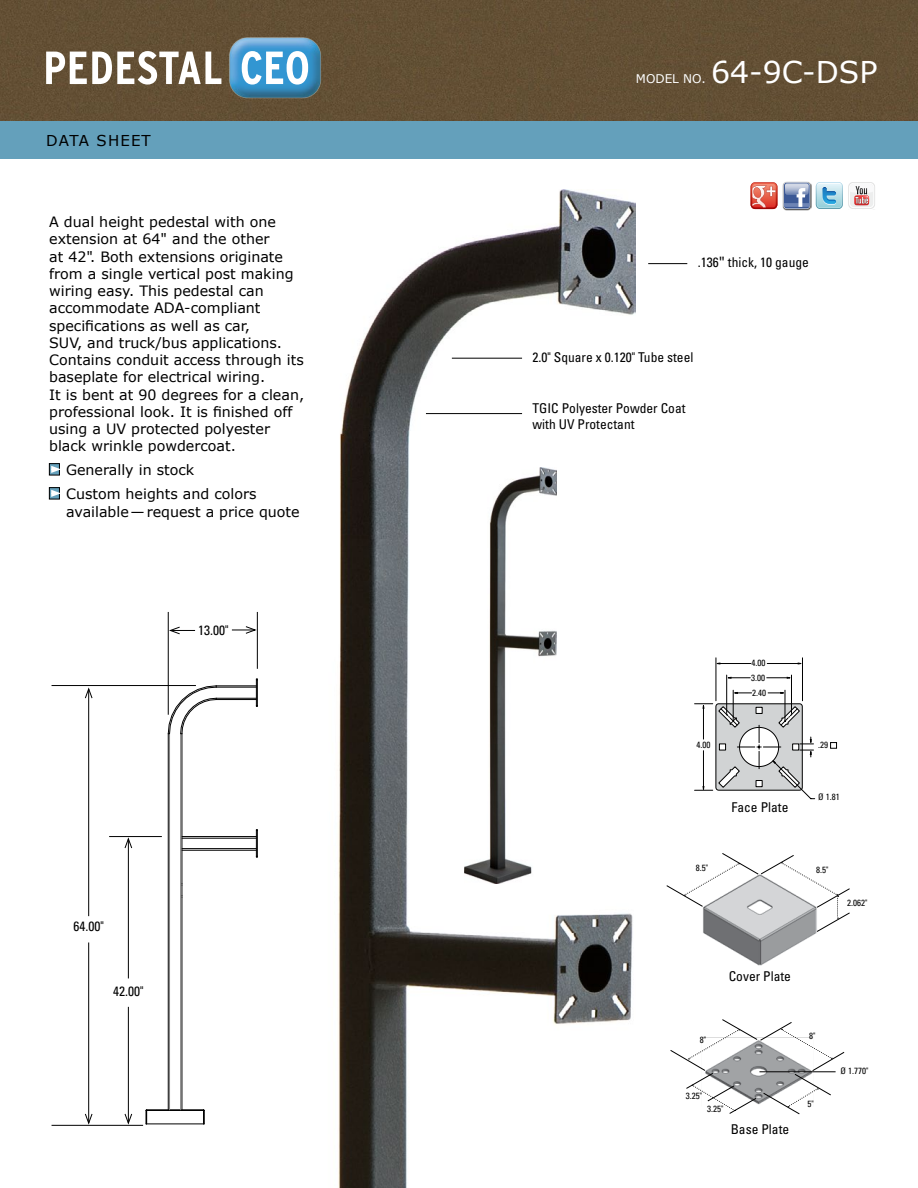
<style>
.page{position:relative;width:918px;height:1188px;background:#fff}
.page>*{position:absolute;margin:0;border:0;box-sizing:border-box;transform-origin:0 0}
.t1{font:30px "Verdana";color:#fff}
.t2{font:15px "Verdana";letter-spacing:.075em;color:#000}
.t3{font:14.25px/17.2px "Verdana";color:#000}
.t4{font:condensed 13.5px/16.5px "Univers";color:#000}
.t5{font:12px "Verdana";color:#fff}
.t6{font:condensed 9px/15.1px "Univers";color:#000}
.s1{font-family:"Verdana";font-stretch:normal}
</style>
<div class="page">
<div style="left:0;top:0;width:918px;height:122px;background:#634f34"></div>
<div style="left:0;top:122px;width:918px;height:37px;background:#64a0bb"></div>
<img style="left:225px;top:189px;width:411px;height:999px">
<img style="left:464px;top:468px;width:93px;height:415px">
<img style="left:228px;top:36px;width:94px;height:63px">
<svg style="left:46px;top:51px;width:175px;height:34px"></svg>
<svg style="left:242px;top:51px;width:66px;height:34px"></svg>
<svg style="left:816px;top:182px;width:27px;height:27px"></svg>
<div style="left:848px;top:182px;width:27px;height:27px;background:#e8e8e8;border-radius:5px"></div>
<div style="left:849px;top:183px;width:25px;height:25px;background:#fff;border-radius:4px"></div>
<svg style="left:850px;top:184px;width:23px;height:23px"></svg>
<svg style="left:850px;top:184px;width:23px;height:21px"></svg>
<img style="left:782px;top:181px;width:29px;height:29px">
<svg style="left:783px;top:182px;width:27px;height:27px"></svg>
<div style="left:784px;top:183px;width:26px;height:26px;background:#3c5996;border-radius:3px"></div>
<svg style="left:784px;top:183px;width:26px;height:24px"></svg>
<svg style="left:751px;top:182px;width:26px;height:27px"></svg>
<hr style="left:452px;top:358px;width:70px;height:1px;background:#000">
<hr style="left:648px;top:263px;width:39px;height:1px;background:#000">
<hr style="left:426px;top:413px;width:96px;height:1px;background:#000">
<div style="left:49px;top:464px;width:10px;height:11px;background:#64a0bb"></div>
<div style="left:49px;top:463px;width:11px;height:12px;border:1px solid #000"></div>
<svg style="left:51px;top:466px;width:9px;height:7px"></svg>
<div style="left:49px;top:488px;width:10px;height:11px;background:#64a0bb"></div>
<div style="left:49px;top:487px;width:11px;height:12px;border:1px solid #000"></div>
<svg style="left:51px;top:490px;width:9px;height:7px"></svg>
<img style="left:703px;top:932px;width:114px;height:34px">
<div style="left:830px;top:742px;width:7px;height:7px;border:1px solid #000"></div>
<svg style="left:727px;top:676px;width:64px;height:3px"></svg>
<svg style="left:768px;top:692px;width:16px;height:2px"></svg>
<svg style="left:734px;top:692px;width:18px;height:2px"></svg>
<hr style="left:791px;top:675px;width:1px;height:39px;background:#000">
<hr style="left:726px;top:675px;width:1px;height:39px;background:#000">
<svg style="left:717px;top:662px;width:85px;height:3px"></svg>
<hr style="left:802px;top:658px;width:1px;height:43px;background:#000">
<hr style="left:716px;top:658px;width:1px;height:43px;background:#000">
<hr style="left:785px;top:690px;width:1px;height:30px;background:#000">
<hr style="left:733px;top:690px;width:1px;height:30px;background:#000">
<svg style="left:695px;top:703px;width:120px;height:97px"></svg>
<svg style="left:666px;top:853px;width:184px;height:79px"></svg>
<svg style="left:670px;top:1019px;width:175px;height:96px"></svg>
<hr style="left:759px;top:1071px;width:77px;height:1px;background:#000">
<hr style="left:52px;top:685px;width:144px;height:1px;background:#000">
<hr style="left:109px;top:836px;width:53px;height:1px;background:#000">
<hr style="left:257px;top:612px;width:1px;height:57px;background:#000">
<hr style="left:52px;top:1125px;width:91px;height:1px;background:#000">
<hr style="left:168px;top:612px;width:1px;height:103px;background:#000">
<hr style="left:88px;top:943px;width:1px;height:180px;background:#000">
<svg style="left:84px;top:1113px;width:9px;height:12px"></svg>
<svg style="left:168px;top:626px;width:27px;height:9px"></svg>
<hr style="left:88px;top:689px;width:1px;height:227px;background:#000">
<svg style="left:85px;top:687px;width:8px;height:12px"></svg>
<hr style="left:128px;top:1007px;width:1px;height:116px;background:#000">
<svg style="left:124px;top:1113px;width:9px;height:12px"></svg>
<hr style="left:128px;top:839px;width:1px;height:139px;background:#000">
<svg style="left:124px;top:836px;width:9px;height:13px"></svg>
<svg style="left:232px;top:626px;width:25px;height:8px"></svg>
<hr style="left:147px;top:1123px;width:57px;height:1px;background:#000">
<hr style="left:147px;top:1110px;width:57px;height:1px;background:#000">
<hr style="left:147px;top:1109px;width:57px;height:1px;background:#000">
<svg style="left:256px;top:829px;width:2px;height:29px"></svg>
<svg style="left:256px;top:679px;width:2px;height:28px"></svg>
<hr style="left:182px;top:848px;width:74px;height:1px;background:#000">
<hr style="left:182px;top:850px;width:74px;height:1px;background:#000">
<hr style="left:182px;top:836px;width:74px;height:1px;background:#000">
<hr style="left:182px;top:838px;width:74px;height:1px;background:#000">
<svg style="left:181px;top:884px;width:1px;height:13px"></svg>
<hr style="left:216px;top:698px;width:40px;height:1px;background:#000">
<hr style="left:216px;top:699px;width:40px;height:1px;background:#000">
<hr style="left:216px;top:687px;width:40px;height:1px;background:#000">
<hr style="left:181px;top:734px;width:1px;height:150px;background:#000">
<hr style="left:181px;top:897px;width:1px;height:213px;background:#000">
<hr style="left:168px;top:734px;width:1px;height:376px;background:#000">
<hr style="left:216px;top:685px;width:40px;height:1px;background:#000">
<hr style="left:169px;top:734px;width:1px;height:376px;background:#818181">
<hr style="left:180px;top:734px;width:1px;height:376px;background:#818181">
<svg style="left:167px;top:685px;width:50px;height:50px"></svg>
<svg style="left:202px;top:1109px;width:3px;height:15px"></svg>
<svg style="left:145px;top:1109px;width:3px;height:15px"></svg>
<p class="t2" style="left:46px;top:131px;width:106px">DATA SHEET</p>
<p class="t3" style="left:49px;top:213px;width:257px">A dual height pedestal with one extension at 64" and the other<br>at 42". Both extensions originate from a single vertical post making wiring easy. This pedestal can accommodate ADA-compliant specifications as well as car,<br>SUV, and truck/bus applications.<br>Contains conduit access through its baseplate for electrical wiring.<br>It is bent at 90 degrees for a clean, professional look. It is finished off using a UV protected polyester black wrinkle powdercoat.</p>
<p class="t3" style="left:66px;top:458px;width:192px;line-height:24px">Generally in stock<br>Custom heights and colors</p>
<p class="t3" style="left:66px;top:502px;width:235px">available—request a price quote</p>
<p class="t4" style="left:198px;top:622px;width:32px">13.00"</p>
<p class="t4" style="left:74px;top:918px;width:32px">64.00"</p>
<p class="t4" style="left:113px;top:982px;width:32px">42.00"</p>
<p class="t5" style="left:636px;top:71px;width:71px">MODEL NO.</p>
<h1 class="t1" style="left:711px;top:53px;width:168px">64-9C-DSP</h1>
<p class="t4" style="left:698px;top:254px;width:113px">.136<span class="s1">"</span> thick, 10 gauge</p>
<p class="t4" style="left:533px;top:348px;width:162px">2.0" Square x 0.120" Tube steel</p>
<p class="t4" style="left:533px;top:399px;width:154px">TGIC Polyester Powder Coat with UV Protectant</p>
<p class="t6" style="left:697px;top:737px;width:15px">4.00</p>
<p class="t6" style="left:696px;top:860px;width:14px">8.5"</p>
<p class="t6" style="left:752px;top:655px;width:15px">4.00</p>
<p class="t6" style="left:751px;top:670px;width:16px">3.00<br>2.40</p>
<p class="t4" style="left:731px;top:798px;width:58px">Face Plate</p>
<p class="t6" style="left:818px;top:737px;width:11px">.29</p>
<p class="t6" style="left:818px;top:789px;width:23px">Ø 1.81</p>
<p class="t6" style="left:816px;top:862px;width:14px">8.5"</p>
<p class="t6" style="left:847px;top:895px;width:22px">2.062"</p>
<p class="t4" style="left:729px;top:968px;width:64px">Cover Plate</p>
<p class="t6" style="left:700px;top:1032px;width:8px">8"</p>
<p class="t6" style="left:809px;top:1028px;width:8px">8"</p>
<p class="t6" style="left:686px;top:1088px;width:18px">3.25"</p>
<p class="t6" style="left:707px;top:1101px;width:18px">3.25"</p>
<p class="t4" style="left:731px;top:1121px;width:60px">Base Plate</p>
<p class="t6" style="left:808px;top:1096px;width:8px">5"</p>
<p class="t6" style="left:841px;top:1063px;width:29px">Ø 1.770"</p>
</div>
